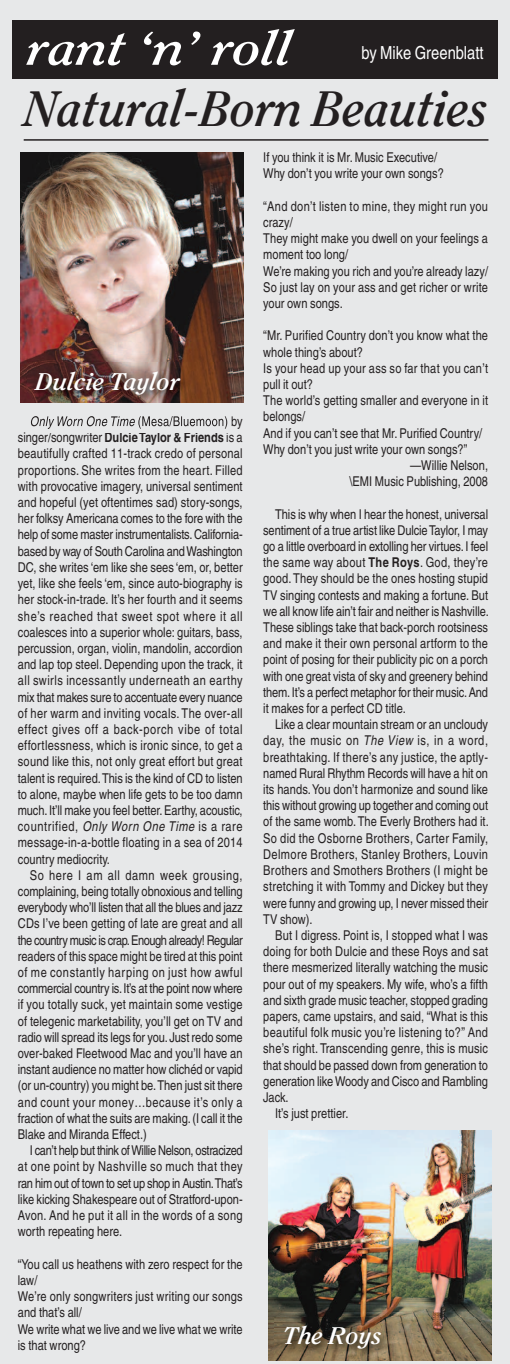
<style>
.page{position:relative;width:510px;height:1364px;background:#e7e8e9}
.page>*{position:absolute;margin:0;border:0;box-sizing:border-box;transform-origin:0 0}
.t1{font:italic 700 49.5px "Clearface";color:#231f20}
.t2{font:italic 700 46.5px "Clearface";color:#fff;scale:1.2 1}
.t3{font:italic 700 24px "Clearface";color:#fff;scale:1.08 1}
.t4{font:condensed 18px "Helvetica";color:#fff}
.t5{font:condensed 13.5px/16.2px "Helvetica";color:#231f20;text-align:justify}
.t6{font:condensed 13.5px "Helvetica";letter-spacing:.025em;color:#231f20}
.s1{font-weight:700}
.s2{font-style:italic}
</style>
<div class="page">
<div style="left:12px;top:20px;width:485px;height:59px;background:#231f20"></div>
<img style="left:20px;top:152px;width:223px;height:251px">
<hr style="left:24px;top:139px;width:464px;height:2px;background:#231f20">
<img style="left:27px;top:363px;width:206px;height:60px">
<img style="left:31px;top:416px;width:104px;height:13px">
<img style="left:138px;top:416px;width:95px;height:13px">
<img style="left:268px;top:1131px;width:224px;height:229px">
<img style="left:275px;top:1317px;width:205px;height:44px">
<h2 class="t2" style="left:27px;top:29px;width:223px">rant ‘n’ roll</h2>
<h3 class="t4" style="left:361px;top:46px;width:124px">by Mike Greenblatt</h3>
<h1 class="t1" style="left:25px;top:88px;width:465px">Natural-Born Beauties</h1>
<h3 class="t3" style="left:36px;top:371px;width:135px">Dulcie Taylor</h3>
<p class="t5" style="left:18px;top:431px;width:226px">singer/songwriter <span class="s1">DulcieTaylor &amp; Friends</span> is a beautifully crafted 11-track credo of personal proportions. She writes from the heart. Filled with provocative imagery, universal sentiment and hopeful (yet oftentimes sad) story-songs, her folksy Americana comes to the fore with the help of some master instrumentalists.California&shy;based by way of South Carolina andWashington DC, she writes ‘em like she sees ‘em, or, better yet, like she feels ‘em, since auto-biography is her stock-in-trade. It’s her fourth and it seems she’s reached that sweet spot where it all coalesces into a superior whole: guitars, bass, percussion, organ, violin, mandolin, accordion and lap top steel. Depending upon the track, it all swirls incessantly underneath an earthy mix that makes sure to accentuate every nuance of her warm and inviting vocals. The over-all effect gives off a back-porch vibe of total effortlessness, which is ironic since, to get a sound like this, not only great effort but great talent is required.This is the kind of CD to listen to alone, maybe when life gets to be too damn much. It’ll make you feel better.Earthy, acoustic, countrified, <span class="s2">Only Worn One Time</span> is a rare message-in-a-bottle floating in a sea of 2014 country mediocrity.</p>
<p class="t5" style="left:18px;top:868px;width:226px;text-indent:12px">So here I am all damn week grousing, complaining, being totally obnoxious and telling everybody who’ll listen that all the blues and jazz CDs I’ve been getting of late are great and all the country music is crap.Enough already! Regular readers of this space might be tired at this point of me constantly harping on just how awful commercial country is.It’s at the point now where if you totally suck, yet maintain some vestige of telegenic marketability, you’ll get on TV and radio will spread its legs for you. Just redo some over-baked Fleetwood Mac and you’ll have an instant audience no matter how clichéd or vapid (or un-country) you might be.Then just sit there and count your money…because it’s only a fraction of what the suits are making.(I call it the Blake and Miranda Effect.)</p>
<p class="t5" style="left:18px;top:1143px;width:226px;text-indent:12px">I can’t help but think ofWillie Nelson, ostracized at one point by Nashville so much that they ran him out of town to set up shop in Austin.That’s like kicking Shakespeare out of Stratford-upon-Avon. And he put it all in the words of a song worth repeating here.</p>
<p class="t5" style="left:18px;top:1257px;width:226px;text-align:left">“You call us heathens with zero respect for the law/<br>We’re only songwriters just writing our songs and that’s all/<br>We write what we live and we live what we write is that wrong?</p>
<p class="t5" style="left:263px;top:151px;width:182px">If you think it is Mr.Music Executive/<br>Why don’t you write your own songs?</p>
<p class="t5" style="left:263px;top:199px;width:226px;text-align:left">“And don’t listen to mine, they might run you crazy/<br>They might make you dwell on your feelings a moment too long/<br>We’re making you rich and you’re already lazy/<br>So just lay on your ass and get richer or write your own songs.</p>
<p class="t5" style="left:263px;top:329px;width:226px">“Mr. Purified Country don’t you know what the</p>
<p class="t5" style="left:263px;top:345px;width:101px">whole thing’s about?</p>
<p class="t5" style="left:263px;top:361px;width:226px">Is your head up your ass so far that you can’t</p>
<p class="t5" style="left:263px;top:377px;width:51px">pull it out?</p>
<p class="t5" style="left:263px;top:393px;width:226px">The world’s getting smaller and everyone in it</p>
<p class="t5" style="left:263px;top:410px;width:43px">belongs/</p>
<p class="t5" style="left:263px;top:426px;width:221px">And if you can’t see that Mr. Purified Country/</p>
<p class="t5" style="left:263px;top:442px;width:206px">Why don’t you just write your own songs?”</p>
<p class="t5" style="left:410px;top:458px;width:79px">—Willie Nelson,</p>
<p class="t5" style="left:349px;top:474px;width:140px">\EMI Music Publishing, 2008</p>
<p class="t5" style="left:263px;top:507px;width:227px;text-indent:12px">This is why when I hear the honest, universal sentiment of a true artist like DulcieTaylor, I may go a little overboard in extolling her virtues. I feel the same way about <span class="s1">The Roys</span>. God, they’re good. They should be the ones hosting stupid TV singing contests and making a fortune. But we all know life ain’t fair and neither is Nashville.<br>These siblings take that back-porch rootsiness and make it their own personal artform to the point of posing for their publicity pic on a porch with one great vista of sky and greenery behind them.It’s a perfect metaphor for their music.And it makes for a perfect CD title.</p>
<p class="t5" style="left:263px;top:717px;width:227px;text-indent:12px">Like a clear mountain stream or an uncloudy day, the music on <span class="s2">The View</span> is, in a word, breathtaking. If there’s any justice, the aptly&shy;named Rural Rhythm Records will have a hit on its hands.You don’t harmonize and sound like this without growing up together and coming out of the same womb.The Everly Brothers had it.<br>So did the Osborne Brothers, Carter Family, Delmore Brothers, Stanley Brothers, Louvin Brothers and Smothers Brothers (I might be stretching it with Tommy and Dickey but they were funny and growing up, I never missed their TV show).</p>
<p class="t5" style="left:275px;top:928px;width:214px">But I digress. Point is, I stopped what I was</p>
<p class="t5" style="left:263px;top:944px;width:226px">doing for both Dulcie and these Roys and sat</p>
<p class="t5" style="left:263px;top:960px;width:226px">there mesmerized literally watching the music</p>
<p class="t5" style="left:263px;top:977px;width:226px">pour out of my speakers. My wife, who’s a fifth</p>
<p class="t5" style="left:263px;top:993px;width:226px">and sixth grade music teacher, stopped grading</p>
<p class="t5" style="left:263px;top:1009px;width:226px">papers, came upstairs, and said, “What is this</p>
<p class="t6" style="left:263px;top:1027px;width:226px">beautiful folk music you’re listening to?” And</p>
<p class="t5" style="left:263px;top:1041px;width:226px">she’s right. Transcending genre, this is music</p>
<p class="t5" style="left:263px;top:1058px;width:226px">that should be passed down from generation to</p>
<p class="t5" style="left:263px;top:1074px;width:226px">generation likeWoody and Cisco and Rambling</p>
<p class="t5" style="left:263px;top:1090px;width:27px">Jack.</p>
<p class="t5" style="left:275px;top:1106px;width:75px">It’s just prettier.</p>
<h3 class="t3" style="left:283px;top:1326px;width:93px">The Roys</h3>
</div>
